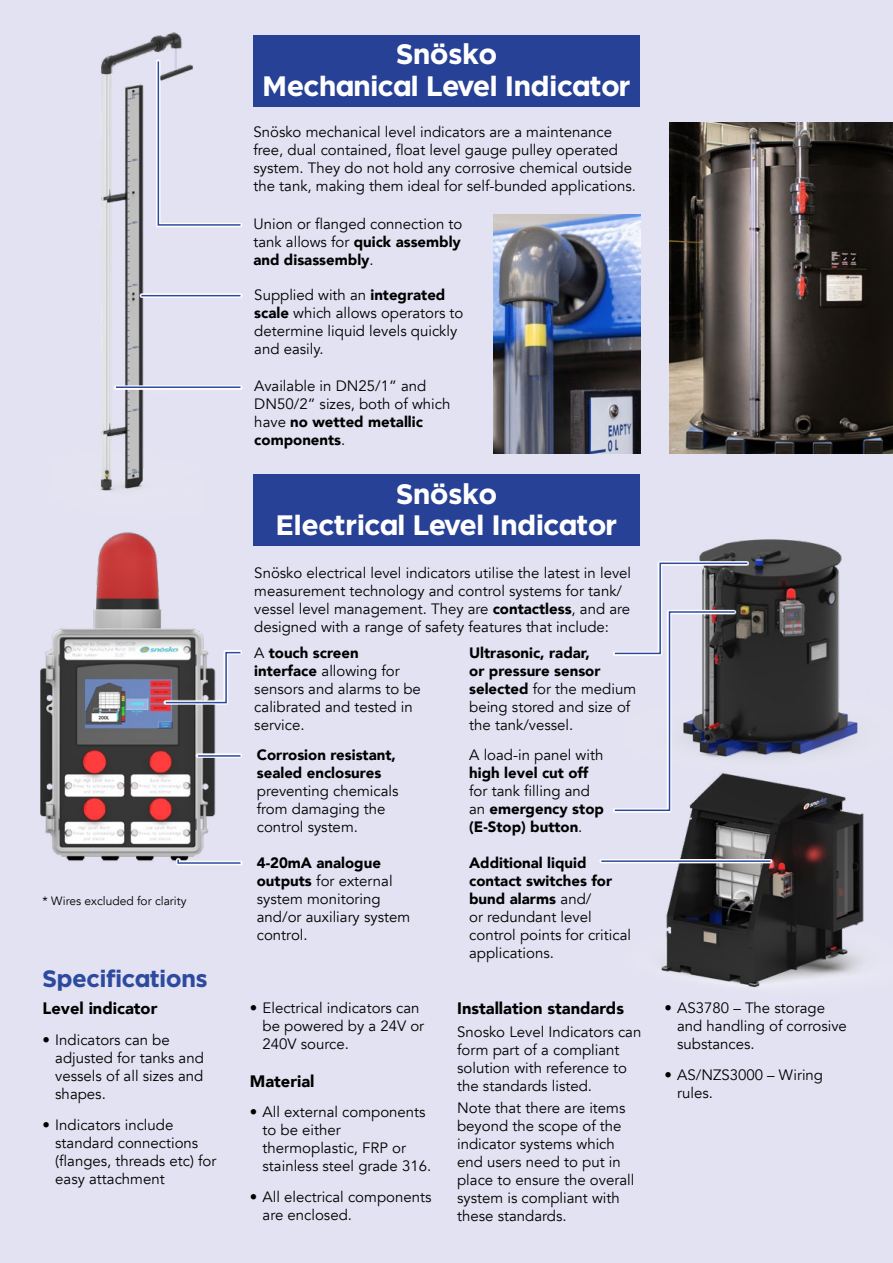
<style>
.page{position:relative;width:893px;height:1263px;background:#e2e2f2}
.page>*{position:absolute;margin:0;border:0;box-sizing:border-box;transform-origin:0 0}
.t1{font:700 28.5px/31.8px "Smythe Sans";color:#fff;text-align:center}
.t2{font:700 24px "Smythe Sans";color:#2d4a9f}
.t3{font:900 16.5px "Avenir";color:#000}
.t4{font:15px/18px "Avenir";color:#000}
.t5{font:900 15px/18px "Avenir";color:#000}
.t6{font:12px "Avenir";color:#000}
.s1{font-weight:900}
.s2{font-weight:400}
</style>
<div class="page">
<img style="left:40px;top:532px;width:197px;height:329px">
<div style="left:253px;top:35px;width:387px;height:71px;background:#274196"></div>
<div style="left:253px;top:474px;width:387px;height:72px;background:#274196"></div>
<img style="left:100px;top:32px;width:102px;height:459px">
<svg style="left:156px;top:59px;width:86px;height:168px"></svg>
<svg style="left:157px;top:60px;width:85px;height:166px"></svg>
<svg style="left:139px;top:293px;width:104px;height:5px"></svg>
<hr style="left:141px;top:295px;width:99px;height:1px;background:#2d4a9f">
<svg style="left:114px;top:385px;width:129px;height:4px"></svg>
<hr style="left:116px;top:386px;width:124px;height:2px;background:#2d4a9f">
<svg style="left:196px;top:754px;width:46px;height:4px"></svg>
<hr style="left:198px;top:755px;width:42px;height:2px;background:#2d4a9f">
<img style="left:493px;top:214px;width:147px;height:240px">
<img style="left:699px;top:539px;width:159px;height:214px">
<img style="left:661px;top:753px;width:203px;height:235px">
<img style="left:669px;top:122px;width:224px;height:332px">
<svg style="left:164px;top:650px;width:77px;height:55px"></svg>
<svg style="left:164px;top:651px;width:78px;height:53px"></svg>
<div style="left:176px;top:857px;width:67px;height:9px;background:#fff"></div>
<svg style="left:177px;top:858px;width:65px;height:6px"></svg>
<svg style="left:613px;top:562px;width:136px;height:250px"></svg>
<hr style="left:599px;top:859px;width:173px;height:4px;background:#fff">
<hr style="left:601px;top:860px;width:169px;height:2px;background:#2d4a9f">
<p class="t6" style="left:43px;top:893px;width:146px">* Wires excluded for clarity</p>
<h2 class="t2" style="left:43px;top:964px;width:166px">Specifications</h2>
<p class="t3" style="left:43px;top:994px;width:116px">Level indicator</p>
<p class="t4" style="left:55px;top:1031px;width:150px;text-indent:-13px">• Indicators can be adjusted for tanks and vessels of all sizes and shapes.</p>
<p class="t4" style="left:55px;top:1116px;width:163px;text-indent:-13px">• Indicators include standard connections (flanges, threads etc) for easy attachment</p>
<h1 class="t1" style="left:263px;top:37px;width:369px">Snösko<br>Mechanical Level Indicator</h1>
<p class="t4" style="left:253px;top:123px;width:384px">Snösko mechanical level indicators are a maintenance free, dual contained, float level gauge pulley operated system. They do not hold any corrosive chemical outside the tank, making them ideal for self-bunded applications.</p>
<p class="t4" style="left:253px;top:215px;width:210px;text-align:justify">Union or flanged connection to tank allows for <span class="s1">quick assembly and disassembly</span>.</p>
<p class="t4" style="left:254px;top:286px;width:211px">Supplied with an <span class="s1">integrated scale</span> which allows operators to determine liquid levels quickly and easily.</p>
<p class="t4" style="left:254px;top:377px;width:198px">Available in DN25/1” and<br>DN50/2” sizes, both of which have <span class="s1">no wetted metallic components</span>.</p>
<h1 class="t1" style="left:276px;top:476px;width:343px">Snösko<br>Electrical Level Indicator</h1>
<p class="t4" style="left:254px;top:564px;width:378px">Snösko electrical level indicators utilise the latest in level measurement technology and control systems for tank/ vessel level management. They are <span class="s1">contactless</span>, and are designed with a range of safety features that include:</p>
<p class="t4" style="left:469px;top:644px;width:168px"><span class="s1">Ultrasonic, radar,<br>or pressure sensor selected</span> for the medium being stored and size of the tank/vessel.</p>
<p class="t4" style="left:469px;top:746px;width:136px">A load-in panel with</p>
<p class="t5" style="left:469px;top:764px;width:121px">high level cut off</p>
<p class="t5" style="left:469px;top:782px;width:136px"><span class="s2">for tank filling and an</span> emergency stop (E-Stop) button<span class="s2">.</span></p>
<p class="t4" style="left:254px;top:644px;width:168px">A <span class="s1">touch screen interface</span> allowing for sensors and alarms to be calibrated and tested in service.</p>
<p class="t5" style="left:257px;top:746px;width:141px">Corrosion resistant, sealed enclosures</p>
<p class="t4" style="left:257px;top:782px;width:143px">preventing chemicals from damaging the control system.</p>
<p class="t4" style="left:257px;top:854px;width:155px"><span class="s1">4-20mA analogue outputs</span> for external system monitoring and/or auxiliary system control.</p>
<p class="t4" style="left:469px;top:854px;width:163px"><span class="s1">Additional liquid contact switches for bund alarms</span> and/<br>or redundant level control points for critical applications.</p>
<p class="t4" style="left:263px;top:999px;width:163px;text-indent:-13px">• Electrical indicators can be powered by a 24V or<br>240V source.</p>
<p class="t4" style="left:677px;top:999px;width:171px;text-indent:-13px">• AS3780 – The storage and handling of corrosive substances.</p>
<p class="t4" style="left:677px;top:1066px;width:147px;text-indent:-13px">• AS/NZS3000 – Wiring rules.</p>
<p class="t3" style="left:457px;top:994px;width:168px">Installation standards</p>
<p class="t4" style="left:457px;top:1023px;width:186px">Snosko Level Indicators can form part of a compliant solution with reference to the standards listed.</p>
<p class="t4" style="left:457px;top:1099px;width:179px">Note that there are items beyond the scope of the indicator systems which end users need to put in place to ensure the overall system is compliant with these standards.</p>
<p class="t3" style="left:250px;top:1067px;width:66px">Material</p>
<p class="t4" style="left:263px;top:1103px;width:170px;text-indent:-13px">• All external components to be either thermoplastic, FRP or stainless steel grade 316.</p>
<p class="t4" style="left:263px;top:1188px;width:170px;text-indent:-13px">• All electrical components are enclosed.</p>
</div>
